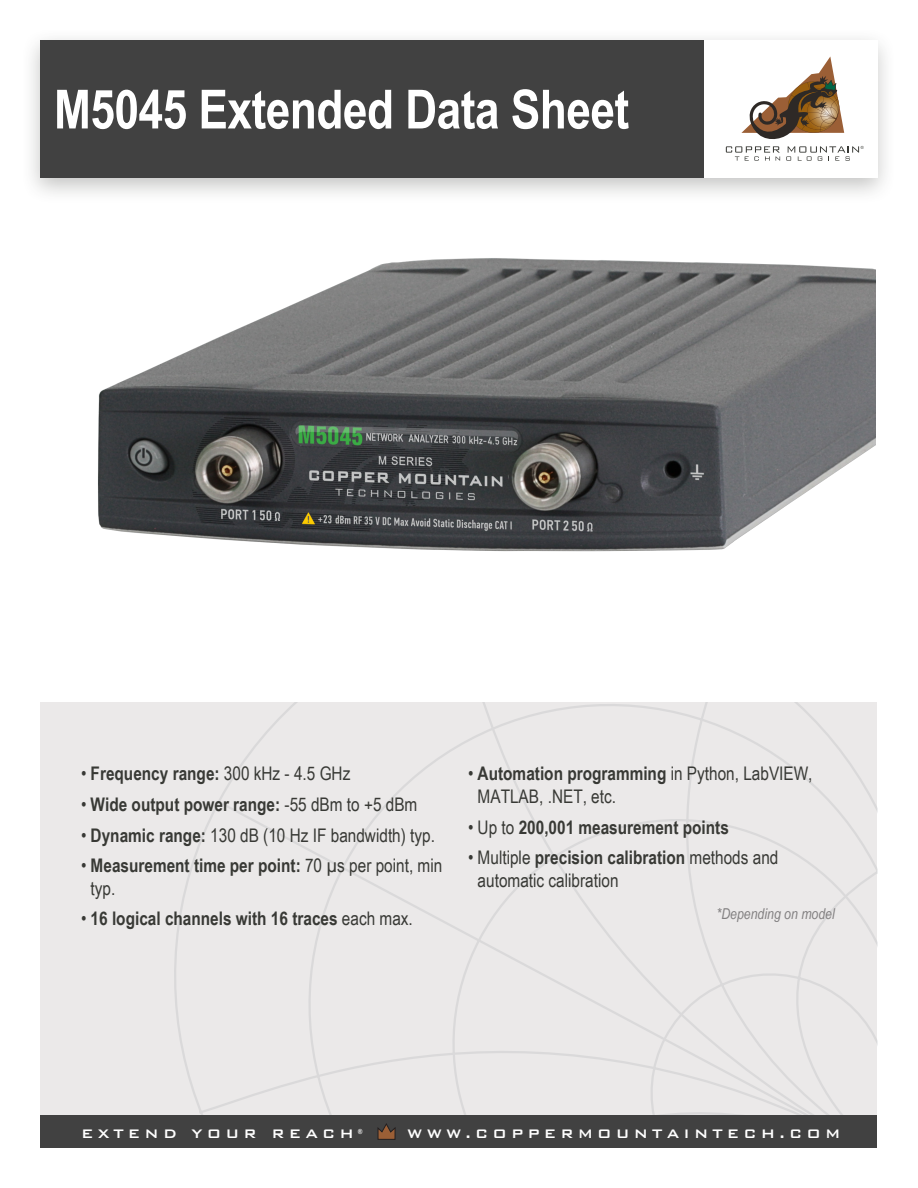
<style>
.page{position:relative;width:918px;height:1188px;background:#fff}
.page>*{position:absolute;margin:0;border:0;box-sizing:border-box;transform-origin:0 0}
.t1{font:700 54px "Arial Narrow";letter-spacing:-.01em;color:#fff}
.t2{font:700 18.75px/22.5px "Arial Narrow";color:#383935}
.t3{font:18.75px/22.5px "Arial Narrow";color:#383935}
.t4{font:500 16.5px "Bank Gothic";letter-spacing:.25em;color:#fff}
.t5{font:italic 15px "Arial Narrow";color:#828081}
.t6{font:700 7.05px "Arial Narrow";color:#fff}
.s1{font-weight:400}
.s2{font-weight:700}
</style>
<div class="page">
<img style="left:98px;top:258px;width:778px;height:294px">
<div style="left:40px;top:702px;width:838px;height:413px;background:#ebe9e9"></div>
<div style="left:21px;top:28px;width:875px;height:177px;background:#383935;opacity:.3"></div>
<div style="left:42px;top:40px;width:836px;height:138px;background:#fff"></div>
<div style="left:40px;top:40px;width:664px;height:138px;background:#414141"></div>
<svg style="left:726px;top:57px;width:138px;height:104px"></svg>
<svg style="left:174px;top:702px;width:704px;height:413px"></svg>
<div style="left:40px;top:1115px;width:838px;height:33px;background:#414141"></div>
<svg style="left:378px;top:1123px;width:18px;height:17px"></svg>
<p class="t1" style="left:54px;top:69px;width:577px">M5045 Extended Data Sheet</p>
<p class="t2" style="left:81px;top:762px;width:271px"><span class="s1">•</span> Frequency range: <span class="s1">300 kHz - 4.5 GHz</span></p>
<p class="t2" style="left:81px;top:792px;width:338px"><span class="s1">•</span> Wide output power range: <span class="s1">-55 dBm to +5 dBm</span></p>
<p class="t3" style="left:81px;top:823px;width:356px">• <span class="s2">Dynamic range:</span> 130 dB (10 Hz IF bandwidth) typ.</p>
<p class="t2" style="left:91px;top:853px;width:353px;text-indent:-10px"><span class="s1">•</span> Measurement time per point: <span class="s1">70 µs per point, min typ.</span></p>
<p class="t2" style="left:81px;top:907px;width:333px"><span class="s1">•</span> 16 logical channels with 16 traces <span class="s1">each max.</span></p>
<p class="t3" style="left:478px;top:762px;width:336px;text-indent:-10px">• <span class="s2">Automation programming</span> in Python, LabVIEW,<br>MATLAB, .NET, etc.</p>
<p class="t2" style="left:468px;top:815px;width:262px"><span class="s1">• Up to</span> 200,001 measurement points</p>
<p class="t3" style="left:478px;top:846px;width:302px;text-indent:-10px">• Multiple <span class="s2">precision calibration</span> methods and automatic calibration</p>
<p class="t5" style="left:717px;top:903px;width:120px">*Depending on model</p>
<p class="t4" style="left:81px;top:1121px;width:275px">EXTEND YOUR REACH</p>
<p class="t6" style="left:358px;top:1126px;width:6px">®</p>
<p class="t4" style="left:407px;top:1121px;width:435px">WWW.COPPERMOUNTAINTECH.COM</p>
</div>
